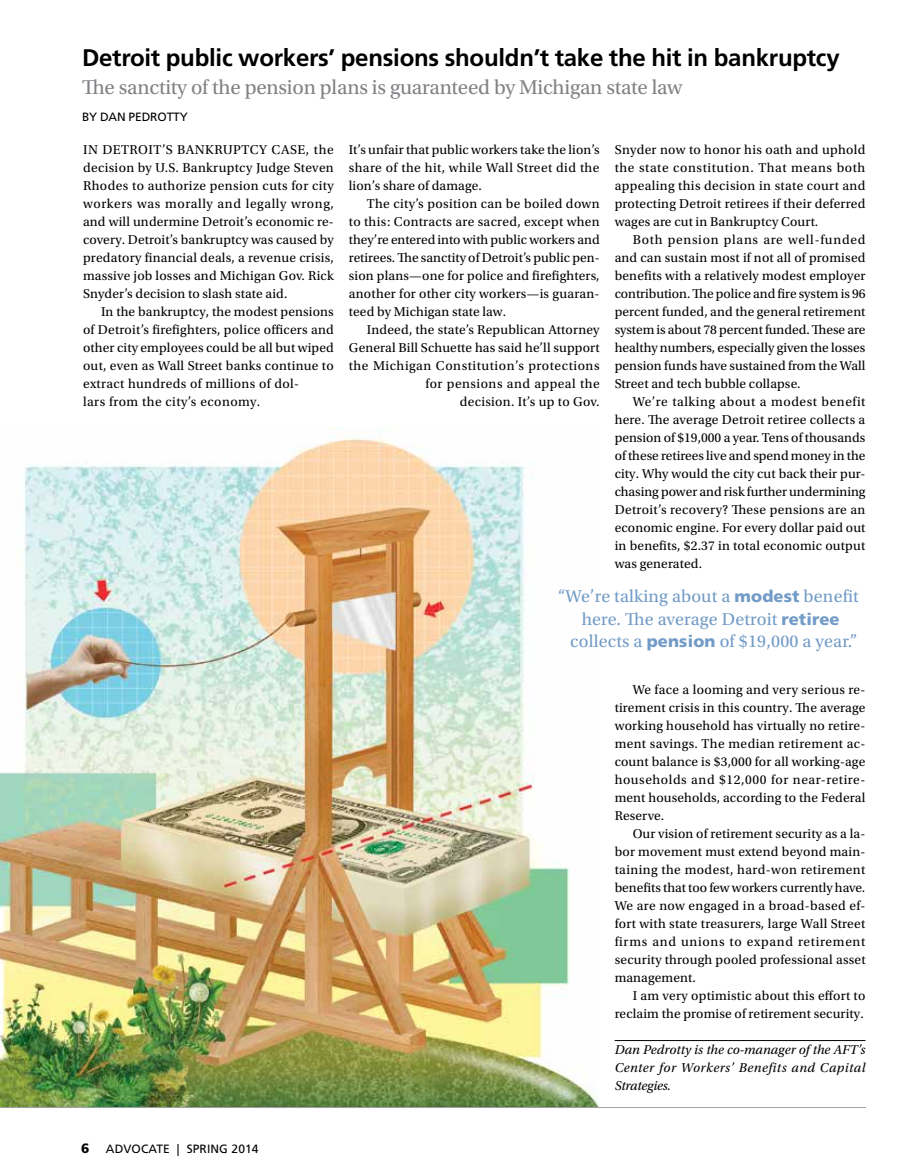
<style>
.page{position:relative;width:906px;height:1176px;background:#fff}
.page>*{position:absolute;margin:0;border:0;box-sizing:border-box;transform-origin:0 0}
.t1{font:700 24px "Frutiger LT Std";letter-spacing:-.01em;color:#000}
.t2{font:21px "Utopia Std";letter-spacing:-.01em;color:#808285}
.t3{font:18px "Utopia Std";letter-spacing:.01em;color:#729bc7}
.t4{font:13.5px/18px "Utopia Std";letter-spacing:.015em;color:#000;text-align:justify}
.t5{font:italic 13.5px/18px "Utopia Std";letter-spacing:.035em;color:#000;text-align:justify}
.t6{font:12px "Frutiger LT Std";letter-spacing:.01em;color:#000}
.s1{font-family:"Frutiger LT Std";font-weight:900;font-size:16.5px}
.s2{font-weight:900;font-size:13.5px}
</style>
<div class="page">
<hr style="left:614px;top:1039px;width:251px;height:1px;background:#000">
<img style="left:0;top:427px;width:599px;height:679px">
<hr style="left:0;top:1106px;width:865px;height:1px;background:#9fa1a4">
<h1 class="t1" style="left:82px;top:44px;width:758px">Detroit public workers’ pensions shouldn’t take the hit in bankruptcy</h1>
<h2 class="t2" style="left:82px;top:76px;width:601px">The sanctity of the pension plans is guaranteed by Michigan state law</h2>
<p class="t6" style="left:82px;top:110px;width:69px">BY DAN PEDROTTY</p>
<p class="t4" style="left:83px;top:140px;width:39px">In Detroit</p>
<p class="t4" style="left:162px;top:140px;width:25px">’s bankruptcy</p>
<p class="t4" style="left:271px;top:140px;width:10px">case</p>
<p class="t4" style="left:83px;top:140px;width:252px;text-indent:223px">, the decision by U.S. Bankruptcy Judge Steven Rhodes to authorize pension cuts for city workers was morally and legally wrong, and will undermine Detroit’s economic re&shy;covery. Detroit’s bankruptcy was caused by predatory financial deals, a revenue crisis, massive job losses and Michigan Gov. Rick Snyder’s decision to slash state aid.</p>
<p class="t4" style="left:83px;top:302px;width:252px;text-align:left;text-indent:18px">In the bankruptcy, the modest pensions of Detroit’s firefighters, police officers and other city employees could be all but wiped out, even as Wall Street banks continue to extract hundreds of millions of dol-<br>lars from the city’s economy.</p>
<p class="t4" style="left:348px;top:140px;width:252px">It’s unfair that public workers take the lion’s share of the hit, while Wall Street did the lion’s share of damage.</p>
<p class="t4" style="left:348px;top:194px;width:252px;text-indent:18px">The city’s position can be boiled down to this: Contracts are sacred, except when they’re entered into with public workers and retirees. The sanctity of Detroit’s public pen&shy;sion plans—one for police and firefighters, another for other city workers—is guaran&shy;teed by Michigan state law.</p>
<p class="t4" style="left:348px;top:320px;width:252px;text-align:right">Indeed, the state’s Republican Attorney General Bill Schuette has said he’ll support the Michigan Constitution’s protections for pensions and appeal the<br>decision. It’s up to Gov.</p>
<p class="t4" style="left:614px;top:140px;width:252px">Snyder now to honor his oath and uphold the state constitution. That means both appealing this decision in state court and protecting Detroit retirees if their deferred wages are cut in Bankruptcy Court.</p>
<p class="t4" style="left:614px;top:230px;width:252px;text-indent:18px">Both pension plans are well-funded and can sustain most if not all of promised benefits with a relatively modest employer contribution. The police and fire system is 96 percent funded, and the general retirement system is about 78 percent funded. These are healthy numbers, especially given the losses pension funds have sustained from the Wall Street and tech bubble collapse.</p>
<p class="t4" style="left:614px;top:392px;width:252px;text-indent:18px">We’re talking about a modest benefit here. The average Detroit retiree collects a pension of $19,000 a year. Tens of thousands of these retirees live and spend money in the city. Why would the city cut back their pur&shy;chasing power and risk further undermining Detroit’s recovery? These pensions are an economic engine. For every dollar paid out in benefits, $2.37 in total economic output was generated.</p>
<h3 class="t3" style="left:557px;top:586px;width:302px">“We’re talking about a <span class="s1">modest</span> benefit</h3>
<h3 class="t3" style="left:581px;top:609px;width:259px">here. The average Detroit <span class="s1">retiree</span></h3>
<h3 class="t3" style="left:570px;top:631px;width:288px">collects a <span class="s1">pension</span> of $19,000 a year.”</h3>
<p class="t4" style="left:614px;top:680px;width:252px;text-indent:18px">We face a looming and very serious re&shy;tirement crisis in this country. The average working household has virtually no retire&shy;ment savings. The median retirement ac&shy;count balance is $3,000 for all working-age households and $12,000 for near-retire&shy;ment households, according to the Federal Reserve.</p>
<p class="t4" style="left:614px;top:824px;width:252px;text-indent:18px">Our vision of retirement security as a la&shy;bor movement must extend beyond main&shy;taining the modest, hard-won retirement benefits that too few workers currently have.<br>We are now engaged in a broad-based ef&shy;fort with state treasurers, large Wall Street firms and unions to expand retirement security through pooled professional asset management.</p>
<p class="t4" style="left:614px;top:986px;width:252px;text-align:right">I am very optimistic about this effort to reclaim the promise of retirement security.</p>
<p class="t5" style="left:614px;top:1040px;width:252px">Dan Pedrotty is the co-manager of the AFT’s Center for Workers’ Benefits and Capital Strategies.</p>
<p class="t6" style="left:81px;top:1141px;width:179px"><span class="s2">6</span> ADVOCATE | SPRING 2014</p>
</div>
